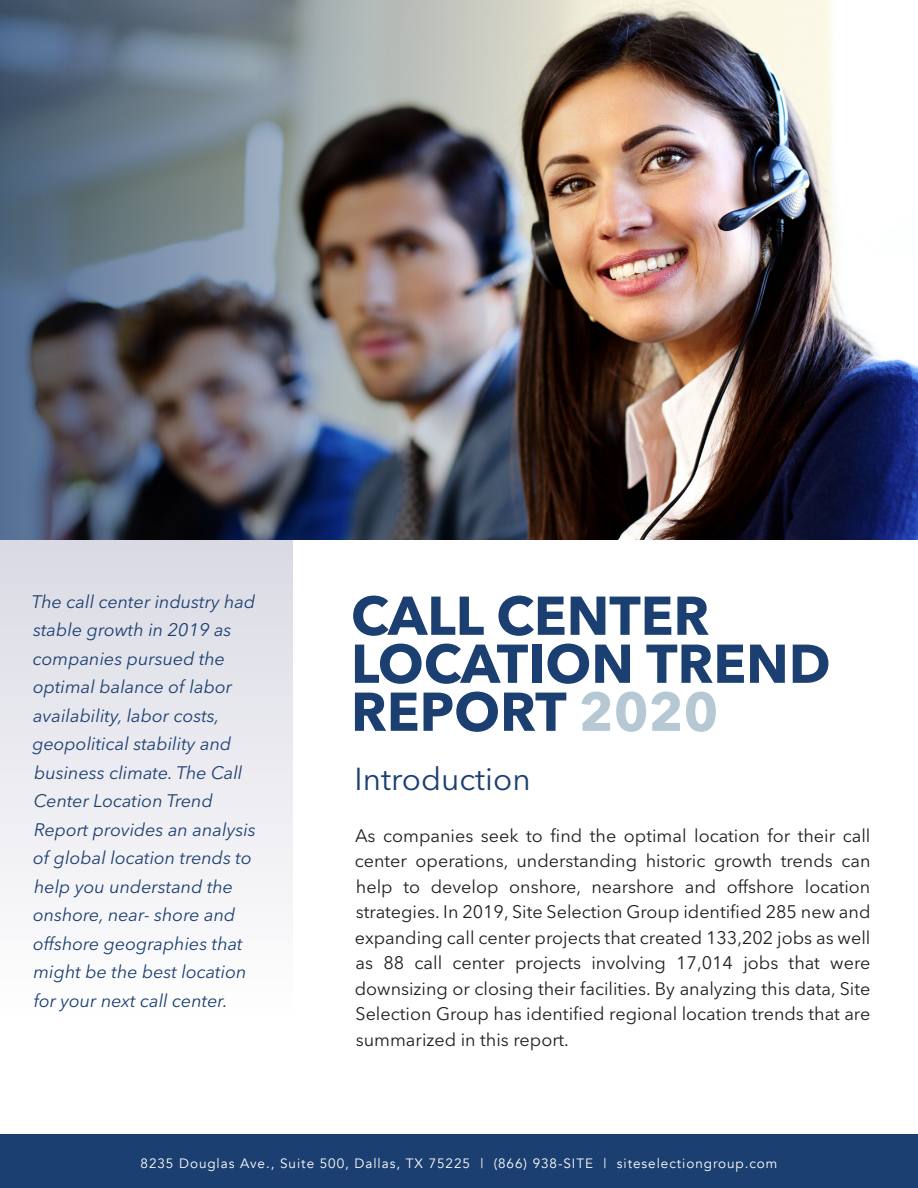
<style>
.page{position:relative;width:918px;height:1188px;background:#fff}
.page>*{position:absolute;margin:0;border:0;box-sizing:border-box;transform-origin:0 0}
.HEADLINE_2{font:700 54px "Avenir Next LT Pro";color:#1b3f70}
.Sub_Section_Heading{font:31.5px "Avenir Next LT Pro";color:#1b3f70}
.Body{font:18px/25.5px "Avenir Next LT Pro";color:#231f20;text-align:justify}
.Sub_Section_Heading-2{font:italic 18px/28.5px "Avenir Next LT Pro";color:#1b3f70}
.t1{font:13.5px "Avenir";letter-spacing:.07em;color:#fff}
.s1{color:#b6c8d3}
</style>
<div class="page">
<div style="left:0;top:1134px;width:918px;height:54px;background:#1b3f70"></div>
<svg style="left:0;top:540px;width:293px;height:349px;fill:#e7e7ee"></svg>
<img style="left:621px;top:0;width:297px;height:540px">
<img style="left:0;top:0;width:621px;height:540px">
<p class="Sub_Section_Heading-2" style="left:32px;top:587px;width:225px">The call center industry had stable growth in 2019 as companies pursued the optimal balance of labor availability, labor costs, geopolitical stability and business climate. The Call<br>Center Location Trend<br>Report provides an analysis of global location trends to help you understand the onshore, near- shore and offshore geographies that might be the best location for your next call center.</p>
<p class="HEADLINE_2" style="left:351px;top:583px;width:360px">CALL CENTER</p>
<p class="HEADLINE_2" style="left:351px;top:631px;width:481px">LOCATION TREND</p>
<p class="HEADLINE_2" style="left:351px;top:679px;width:369px">REPORT <span class="s1">2020</span></p>
<p class="Sub_Section_Heading" style="left:355px;top:760px;width:178px">Introduction</p>
<p class="Body" style="left:355px;top:823px;width:517px">As companies seek to find the optimal location for their call center operations, understanding historic growth trends can help to develop onshore, nearshore and offshore location strategies. In 2019, Site Selection Group identified 285 new and expanding call center projects that created 133,202 jobs as well as 88 call center projects involving 17,014 jobs that were downsizing or closing their facilities. By analyzing this data, Site Selection Group has identified regional location trends that are summarized in this report.</p>
<p class="t1" style="left:141px;top:1155px;width:638px">8235 Douglas Ave., Suite 500, Dallas, TX 75225 | (866) 938-SITE | siteselectiongroup.com</p>
</div>
